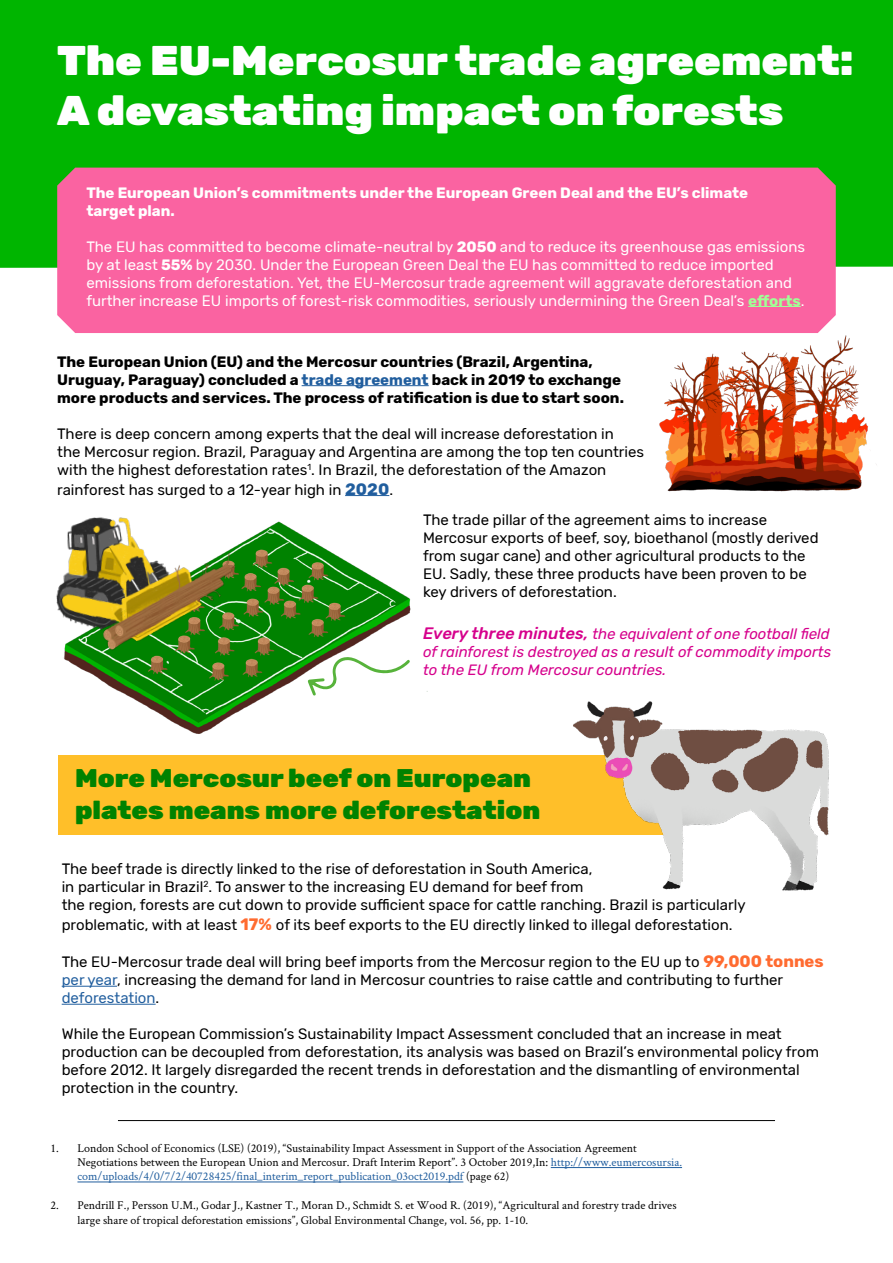
<style>
.page{position:relative;width:893px;height:1263px;background:#fff}
.page>*{position:absolute;margin:0;border:0;box-sizing:border-box;transform-origin:0 0}
.t1{font:900 41.4px/49.7px "Rubik";color:#fff;scale:1.04 1}
.t2{font:900 25.5px/31.5px "Rubik";color:#008200;scale:1.04 1}
.t3{font:15px/18px "Rubik";color:#000}
.t4{font:15px/18px "Rubik";color:#fff}
.t5{font:700 15px/18px "Rubik";color:#000}
.t6{font:italic 15px/18px "Rubik";color:#d6008c;text-align:justify}
.t7{font:700 15px/18px "Rubik";color:#fff}
.t8{font:12px/14.4px "Crimson Text";color:#000}
.s1{font-weight:700}
.s2{font-weight:700;color:#a1ff96}
.s3{color:#215e9e}
.s4{font-weight:700;font-size:16.5px;color:#215e9e}
.s5{font-weight:500;font-size:16.5px}
.s6{font-weight:700;font-size:16.5px;color:#ff6b30}
</style>
<div class="page">
<div style="left:0;top:0;width:893px;height:268px;background:#00b500"></div>
<div style="left:57px;top:168px;width:779px;height:165px;background:#fa63a1"></div>
<hr style="left:748px;top:306px;width:53px;height:1px;background:#a1ff96">
<hr style="left:302px;top:385px;width:127px;height:1px;background:#215e9e">
<hr style="left:345px;top:495px;width:44px;height:1px;background:#215e9e">
<img style="left:92px;top:521px;width:336px;height:213px">
<hr style="left:118px;top:1120px;width:657px;height:1px;background:#000">
<hr style="left:551px;top:1167px;width:131px;height:1px;background:#215e9e">
<hr style="left:77px;top:1182px;width:386px;height:1px;background:#215e9e">
<svg style="left:307px;top:656px;width:103px;height:40px"></svg>
<div style="left:58px;top:755px;width:609px;height:80px;background:#ffbf29"></div>
<hr style="left:62px;top:986px;width:55px;height:1px;background:#215e9e">
<hr style="left:62px;top:1004px;width:94px;height:1px;background:#215e9e">
<img style="left:573px;top:701px;width:256px;height:190px">
<img style="left:56px;top:517px;width:185px;height:157px">
<img style="left:654px;top:332px;width:223px;height:160px">
<h1 class="t1" style="left:57px;top:37px;width:767px">The EU-Mercosur trade agreement:<br>A devastating impact on forests</h1>
<p class="t7" style="left:86px;top:184px;width:663px">The European Union’s commitments under the European Green Deal and the EU’s climate target plan.</p>
<p class="t4" style="left:86px;top:238px;width:720px">The EU has committed to become climate-neutral by <span class="s1">2050</span> and to reduce its greenhouse gas emissions by at least <span class="s1">55%</span> by 2030. Under the European Green Deal the EU has committed to reduce imported emissions from deforestation. Yet, the EU-Mercosur trade agreement will aggravate deforestation and further increase EU imports of forest-risk commodities, seriously undermining the Green Deal’s <span class="s2">efforts</span>.</p>
<p class="t5" style="left:57px;top:353px;width:568px">The European Union (EU) and the Mercosur countries (Brazil, Argentina,<br>Uruguay, Paraguay) concluded a <span class="s3">trade agreement</span> back in 2019 to exchange more products and services. The process of ratification is due to start soon.</p>
<p class="t3" style="left:57px;top:425px;width:588px">There is deep concern among experts that the deal will increase deforestation in<br>the Mercosur region. Brazil, Paraguay and Argentina are among the top ten countries with the highest deforestation rates<sup>1</sup>. In Brazil, the deforestation of the Amazon</p>
<p class="t3" style="left:57px;top:481px;width:337px">rainforest has surged to a 12-year high in <span class="s4">2020</span>.</p>
<p class="t3" style="left:423px;top:511px;width:397px">The trade pillar of the agreement aims to increase Mercosur exports of beef, soy, bioethanol (mostly derived from sugar cane) and other agricultural products to the EU. Sadly, these three products have been proven to be key drivers of deforestation.</p>
<p class="t6" style="left:423px;top:625px;width:410px"><span class="s5">Every three minutes,</span> the equivalent of one football field of rainforest is destroyed as a result of commodity imports to the EU from Mercosur countries.</p>
<h2 class="t2" style="left:75px;top:763px;width:449px">More Mercosur beef on European plates means more deforestation</h2>
<p class="t3" style="left:62px;top:860px;width:685px">The beef trade is directly linked to the rise of deforestation in South America,<br>in particular in Brazil<sup>2</sup>. To answer to the increasing EU demand for beef from<br>the region, forests are cut down to provide sufficient space for cattle ranching. Brazil is particularly</p>
<p class="t3" style="left:62px;top:916px;width:672px">problematic, with at least <span class="s6">17%</span> of its beef exports to the EU directly linked to illegal deforestation.</p>
<p class="t3" style="left:62px;top:954px;width:763px">The EU-Mercosur trade deal will bring beef imports from the Mercosur region to the EU up to <span class="s6">99,000 tonnes </span><span class="s3">per year</span>, increasing the demand for land in Mercosur countries to raise cattle and contributing to further <span class="s3">deforestation</span>.</p>
<p class="t3" style="left:62px;top:1026px;width:759px">While the European Commission’s Sustainability Impact Assessment concluded that an increase in meat production can be decoupled from deforestation, its analysis was based on Brazil’s environmental policy from before 2012. It largely disregarded the recent trends in deforestation and the dismantling of environmental protection in the country.</p>
<p class="t8" style="left:77px;top:1140px;width:606px;text-indent:-27px">1. London School of Economics (LSE) (2019), “Sustainability Impact Assessment in Support of the Association Agreement<br>Negotiations between the European Union and Mercosur. Draft Interim Report”. 3 October 2019,In: <span class="s3">http://www.eumercosursia. com/uploads/4/0/7/2/40728425/final_interim_report_publication_03oct2019.pdf</span> (page 62)</p>
<p class="t8" style="left:77px;top:1198px;width:601px;text-indent:-27px">2. Pendrill F., Persson U.M., Godar J., Kastner T., Moran D., Schmidt S. et Wood R. (2019), “Agricultural and forestry trade drives large share of tropical deforestation emissions”, Global Environmental Change, vol. 56, pp. 1-10.</p>
</div>
